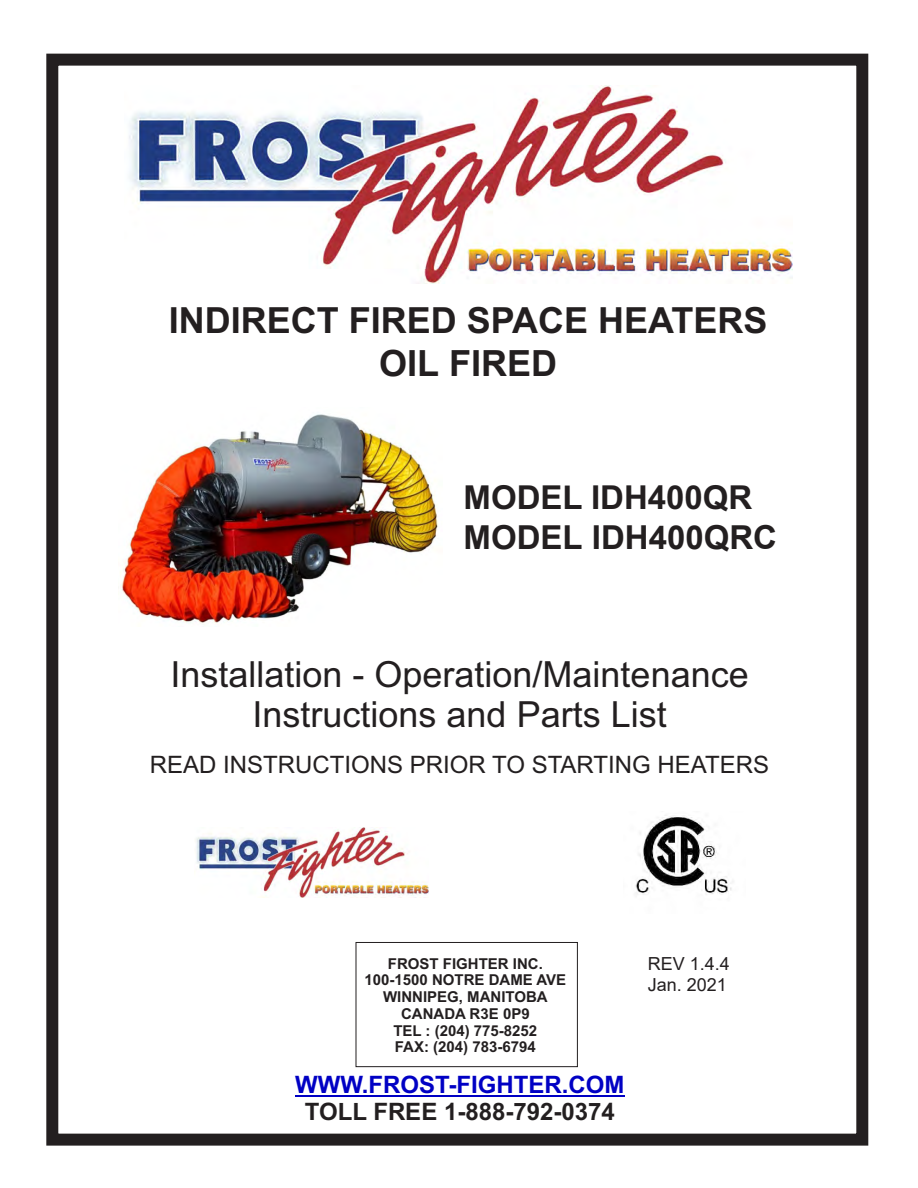
<style>
.page{position:relative;width:918px;height:1188px;background:#fff}
.page>*{position:absolute;margin:0;border:0;box-sizing:border-box;transform-origin:0 0}
.t1{font:36px/40.2px "Arial";color:#231f20;text-align:center}
.t2{font:700 36px "Arial";color:#231f20}
.t3{font:700 36px "Arial";color:#231f20}
.t4{font:700 33px "Arial";color:#231f20}
.t5{font:700 33px "Arial";color:#231f20}
.t6{font:24px "Arial";color:#231f20}
.t7{font:700 24px "Arial";color:#231f20}
.t8{font:700 24px "Arial";color:#0000c4}
.t9{font:18px/21.6px "Arial";color:#231f20}
.t10{font:700 15px/16.8px "Arial";color:#231f20;text-align:center}
.s1{font-style:inherit}
</style>
<div class="page">
<div style="left:46px;top:54px;width:822px;height:1092px;border:12px solid #231f20"></div>
<hr style="left:295px;top:1095px;width:329px;height:1px;background:#0000c4">
<div style="left:356px;top:942px;width:222px;height:125px;border:1px solid #231f20"></div>
<img style="left:635px;top:815px;width:98px;height:80px">
<img style="left:196px;top:828px;width:232px;height:69px">
<img style="left:121px;top:414px;width:317px;height:209px">
<img style="left:129px;top:85px;width:663px;height:199px">
<h1 class="t2" style="left:169px;top:306px;width:600px">INDIRECT FIRED SPACE HEATERS</h1>
<h1 class="t3" style="left:379px;top:338px;width:180px">OIL FIRED</h1>
<h2 class="t5" style="left:464px;top:485px;width:290px">MODEL IDH400QR</h2>
<h2 class="t4" style="left:464px;top:514px;width:315px">MODEL IDH400QRC</h2>
<h1 class="t1" style="left:170px;top:657px;width:580px">Installation - Operation/Maintenance<br>Instructions and Parts List</h1>
<h3 class="t6" style="left:150px;top:756px;width:621px">READ INSTRUCTIONS PRIOR TO STARTING HEATERS</h3>
<p class="t10" style="left:365px;top:956px;width:203px">FROST FIGHTER INC.<br>100-1500 NOTRE DAME AVE<br>WINNIPEG, MANITOBA<br>CANADA R3E 0P9<br>TEL : (204) 775-8252<br>FAX: (204) 783-6794</p>
<h3 class="t8" style="left:295px;top:1076px;width:331px">WWW.FROST-FIGHTER.COM</h3>
<h3 class="t7" style="left:305px;top:1102px;width:311px">TOLL FREE 1-888-792-0374</h3>
<p class="t9" style="left:648px;top:952px;width:84px">REV 1.4<span class="s1">.</span>4<br>Jan. 2021</p>
</div>
